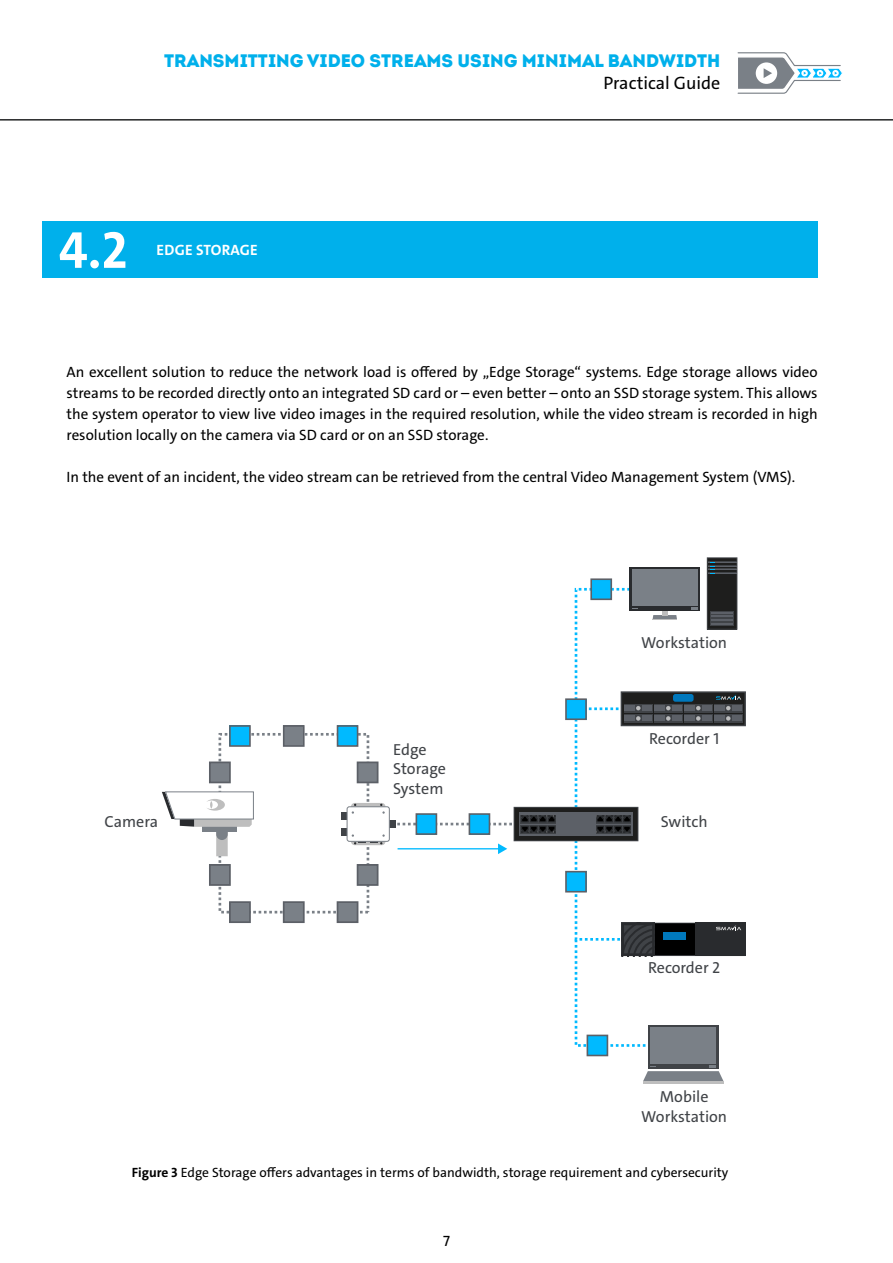
<style>
.page{position:relative;width:893px;height:1263px;background:#fff}
.page>*{position:absolute;margin:0;border:0;box-sizing:border-box;transform-origin:0 0}
.t1{font:700 52.5px "The Sans C4 s";color:#fff}
.t2{font:18px "Intro Black Caps";color:#00b0eb}
.t3{font:18px "The Sans E4 s";color:#000}
.t4{font:16.05px/19.2px "The Sans E4 s";color:#404347}
.t5{font:15px/21px "The Sans E4 s";color:#000;text-align:justify}
.t6{font:700 15px "The Sans E4 s";letter-spacing:.02em;color:#fff}
.t7{font:13.5px "The Sans E4 s";color:#000}
.s1{font-weight:700}
</style>
<div class="page">
<svg style="left:0;top:119px;width:893px;height:2px;background:#595a5b"></svg>
<svg style="left:737px;top:52px;width:106px;height:42px"></svg>
<div style="left:43px;top:221px;width:775px;height:57px;background:#00b0eb"></div>
<div style="left:591px;top:579px;width:20px;height:20px;background:#00baff"></div>
<div style="left:590px;top:578px;width:22px;height:22px;border:2px solid #5c6067"></div>
<div style="left:587px;top:1035px;width:20px;height:20px;background:#00baff"></div>
<div style="left:587px;top:1035px;width:21px;height:21px;border:2px solid #5c6067"></div>
<div style="left:648px;top:1025px;width:70px;height:43px;background:#404347"></div>
<svg style="left:643px;top:1065px;width:80px;height:16px"></svg>
<div style="left:650px;top:1027px;width:66px;height:37px;background:#7a8087"></div>
<hr style="left:643px;top:1081px;width:80px;height:3px;background:#bebebe">
<div style="left:707px;top:558px;width:30px;height:71px;background:#1e1e1d"></div>
<div style="left:707px;top:557px;width:30px;height:73px;border:1px solid #404347"></div>
<svg style="left:708px;top:561px;width:28px;height:13px"></svg>
<div style="left:630px;top:567px;width:70px;height:44px;background:#292b2e"></div>
<div style="left:632px;top:569px;width:66px;height:37px;background:#7a8087"></div>
<svg style="left:162px;top:587px;width:583px;height:461px"></svg>
<p class="t2" style="left:164px;top:49px;width:558px">TRANSMITTING VIDEO STREAMS USING MINIMAL BANDWIDTH</p>
<p class="t3" style="left:603px;top:71px;width:118px">Practical Guide</p>
<h1 class="t1" style="left:59px;top:216px;width:70px">4.2</h1>
<p class="t6" style="left:156px;top:240px;width:103px">EDGE STORAGE</p>
<p class="t5" style="left:67px;top:362px;width:753px">An excellent solution to reduce the network load is offered by „Edge Storage“ systems. Edge storage allows video streams to be recorded directly onto an integrated SD card or – even better – onto an SSD storage system. This allows the system operator to view live video images in the required resolution, while the video stream is recorded in high resolution locally on the camera via SD card or on an SSD storage.</p>
<p class="t5" style="left:67px;top:467px;width:730px">In the event of an incident, the video stream can be retrieved from the central Video Management System (VMS).</p>
<p class="t4" style="left:105px;top:812px;width:55px">Camera</p>
<p class="t4" style="left:393px;top:740px;width:54px">Edge<br>Storage<br>System</p>
<p class="t4" style="left:641px;top:633px;width:87px">Workstation</p>
<p class="t4" style="left:649px;top:729px;width:72px">Recorder 1</p>
<p class="t4" style="left:661px;top:812px;width:48px">Switch</p>
<p class="t4" style="left:648px;top:958px;width:74px">Recorder 2</p>
<p class="t4" style="left:641px;top:1087px;width:87px;text-align:center">Mobile<br>Workstation</p>
<p class="t7" style="left:132px;top:1164px;width:598px"><span class="s1">Figure 3</span> Edge Storage offers advantages in terms of bandwidth, storage requirement and cybersecurity</p>
<p class="t5" style="left:443px;top:1230px;width:8px">7</p>
</div>
